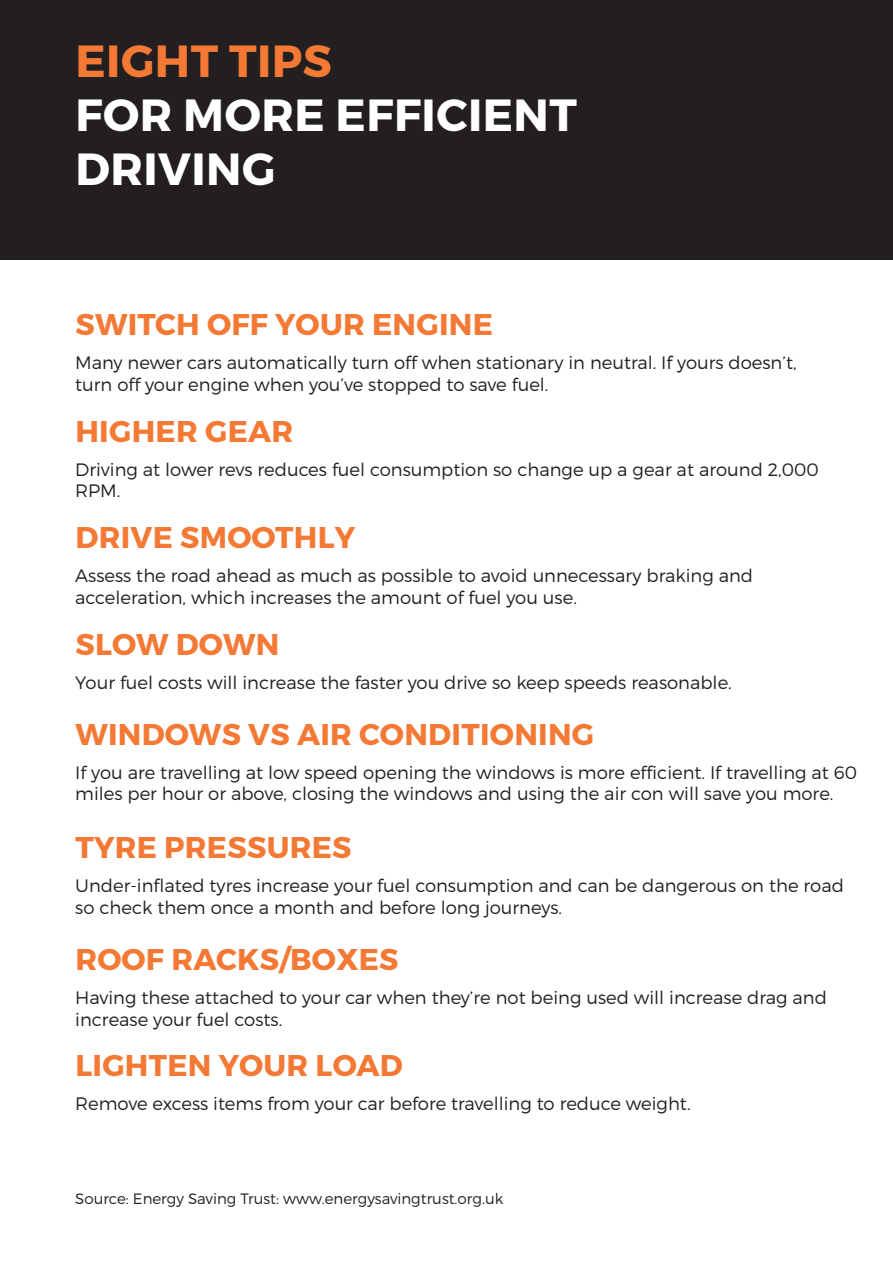
<style>
.page{position:relative;width:893px;height:1263px;background:#fff}
.page>*{position:absolute;margin:0;border:0;box-sizing:border-box;transform-origin:0 0}
.t1{font:700 45px/54px "Montserrat";letter-spacing:.01em;color:#fff}
.t2{font:700 45px "Montserrat";letter-spacing:.01em;color:#f37934}
.t3{font:700 30px "Montserrat";letter-spacing:.01em;color:#f37934}
.t4{font:300 18px/21.6px "Montserrat";color:#231f20}
.t5{font:300 15px "Montserrat";color:#231f20}
</style>
<div class="page">
<div style="left:0;top:0;width:893px;height:259px;background:#231f20"></div>
<h1 class="t2" style="left:75px;top:33px;width:258px">EIGHT TIPS</h1>
<h1 class="t1" style="left:75px;top:88px;width:503px">FOR MORE EFFICIENT<br>DRIVING</h1>
<h2 class="t3" style="left:75px;top:306px;width:419px">SWITCH OFF YOUR ENGINE</h2>
<p class="t4" style="left:75px;top:352px;width:723px">Many newer cars automatically turn off when stationary in neutral. If yours doesn’t, turn off your engine when you’ve stopped to save fuel.</p>
<h2 class="t3" style="left:75px;top:412px;width:219px">HIGHER GEAR</h2>
<p class="t4" style="left:75px;top:458px;width:745px">Driving at lower revs reduces fuel consumption so change up a gear at around 2,000<br>RPM.</p>
<h2 class="t3" style="left:75px;top:519px;width:281px">DRIVE SMOOTHLY</h2>
<p class="t4" style="left:75px;top:564px;width:679px">Assess the road ahead as much as possible to avoid unnecessary braking and acceleration, which increases the amount of fuel you use.</p>
<h2 class="t3" style="left:75px;top:626px;width:205px">SLOW DOWN</h2>
<p class="t4" style="left:75px;top:672px;width:658px">Your fuel costs will increase the faster you drive so keep speeds reasonable.</p>
<h2 class="t3" style="left:75px;top:715px;width:520px">WINDOWS VS AIR CONDITIONING</h2>
<p class="t4" style="left:75px;top:761px;width:783px">If you are travelling at low speed opening the windows is more efficient. If travelling at 60 miles per hour or above, closing the windows and using the air con will save you more.</p>
<h2 class="t3" style="left:75px;top:829px;width:278px">TYRE PRESSURES</h2>
<p class="t4" style="left:75px;top:875px;width:770px">Under-inflated tyres increase your fuel consumption and can be dangerous on the road so check them once a month and before long journeys.</p>
<h2 class="t3" style="left:75px;top:940px;width:325px">ROOF RACKS/BOXES</h2>
<p class="t4" style="left:75px;top:986px;width:753px">Having these attached to your car when they’re not being used will increase drag and increase your fuel costs.</p>
<h2 class="t3" style="left:75px;top:1047px;width:329px">LIGHTEN YOUR LOAD</h2>
<p class="t4" style="left:75px;top:1093px;width:617px">Remove excess items from your car before travelling to reduce weight.</p>
<p class="t5" style="left:75px;top:1190px;width:430px">Source: Energy Saving Trust: www.energysavingtrust.org.uk</p>
</div>
